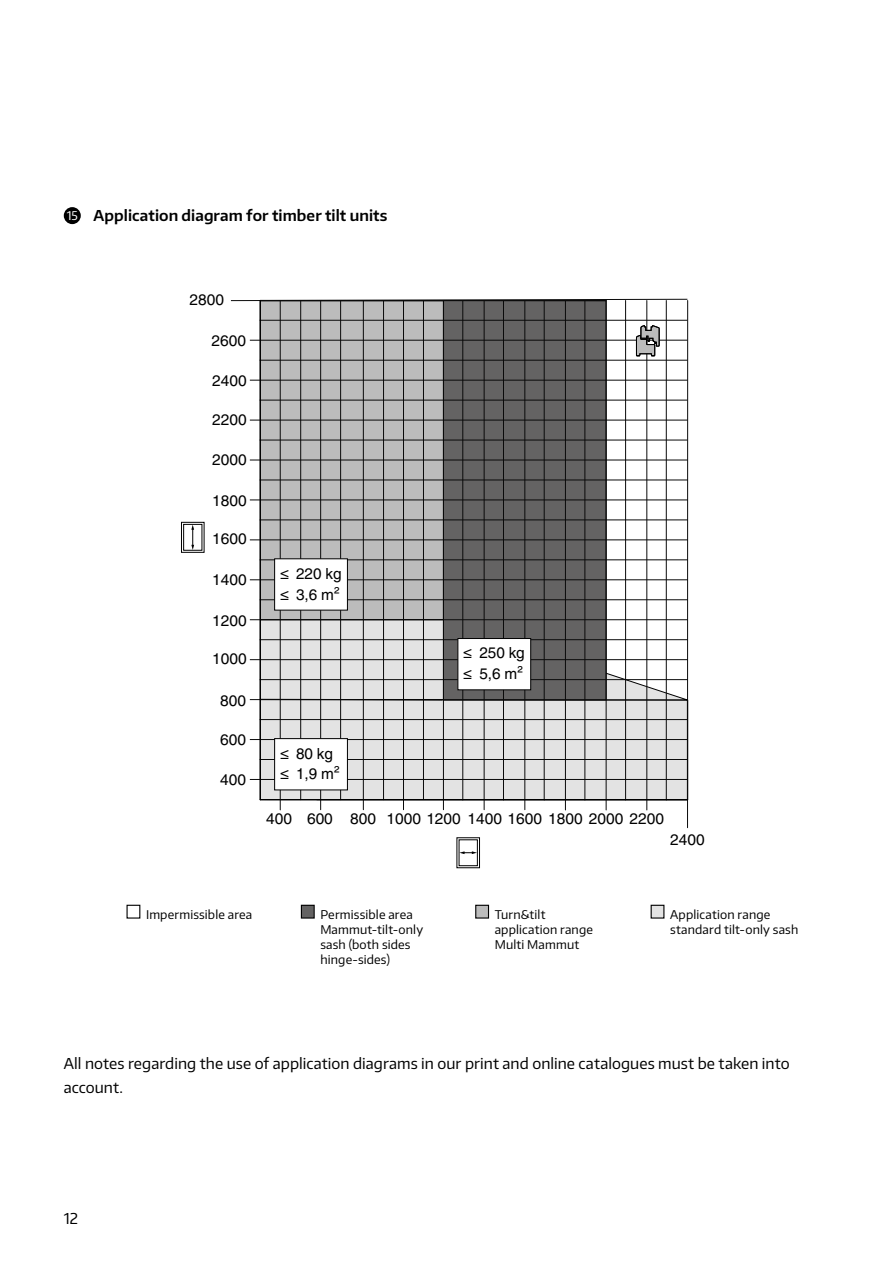
<style>
.page{position:relative;width:893px;height:1263px;background:#fff}
.page>*{position:absolute;margin:0;border:0;box-sizing:border-box;transform-origin:0 0}
.t1{font:15.3px/20.9px "Helvetica Linotype";color:#000}
.t2{font:15px/24px "Encode Sans Normal";letter-spacing:.005em;color:#000}
.t3{font:600 15px "Encode Sans Normal";letter-spacing:.005em;color:#000}
.t4{font:12px/15px "Encode Sans Normal";letter-spacing:.015em;color:#000}
.s1{font-weight:400;font-size:12px;color:#fff}
</style>
<div class="page">
<div style="left:259px;top:619px;width:430px;height:181px;background:#e3e3e3"></div>
<hr style="left:463px;top:301px;width:1px;height:499px;background:#0a0a0a">
<hr style="left:503px;top:301px;width:1px;height:499px;background:#0a0a0a">
<hr style="left:544px;top:300px;width:1px;height:500px;background:#0a0a0a">
<hr style="left:383px;top:300px;width:1px;height:500px;background:#0a0a0a">
<hr style="left:250px;top:779px;width:438px;height:1px;background:#0a0a0a">
<hr style="left:260px;top:759px;width:428px;height:1px;background:#0a0a0a">
<hr style="left:300px;top:300px;width:1px;height:500px;background:#0a0a0a">
<hr style="left:565px;top:301px;width:1px;height:509px;background:#0a0a0a">
<hr style="left:585px;top:301px;width:1px;height:499px;background:#0a0a0a">
<hr style="left:606px;top:300px;width:1px;height:510px;background:#0a0a0a">
<hr style="left:625px;top:300px;width:1px;height:500px;background:#0a0a0a">
<hr style="left:646px;top:300px;width:1px;height:510px;background:#0a0a0a">
<hr style="left:666px;top:300px;width:1px;height:500px;background:#0a0a0a">
<hr style="left:687px;top:300px;width:1px;height:528px;background:#0a0a0a">
<hr style="left:363px;top:300px;width:1px;height:510px;background:#0a0a0a">
<svg style="left:231px;top:299px;width:457px;height:441px"></svg>
<hr style="left:320px;top:300px;width:1px;height:510px;background:#0a0a0a">
<hr style="left:340px;top:300px;width:1px;height:500px;background:#0a0a0a">
<hr style="left:423px;top:300px;width:1px;height:499px;background:#0a0a0a">
<hr style="left:260px;top:400px;width:427px;height:1px;background:#0a0a0a">
<hr style="left:443px;top:300px;width:1px;height:510px;background:#0a0a0a">
<hr style="left:484px;top:300px;width:1px;height:510px;background:#0a0a0a">
<hr style="left:525px;top:300px;width:1px;height:510px;background:#0a0a0a">
<hr style="left:250px;top:540px;width:438px;height:1px;background:#0a0a0a">
<hr style="left:403px;top:300px;width:1px;height:510px;background:#0a0a0a">
<hr style="left:260px;top:719px;width:428px;height:1px;background:#0a0a0a">
<hr style="left:260px;top:599px;width:428px;height:1px;background:#0a0a0a">
<hr style="left:250px;top:579px;width:438px;height:1px;background:#0a0a0a">
<hr style="left:260px;top:300px;width:1px;height:500px;background:#000">
<hr style="left:260px;top:799px;width:427px;height:1px;background:#000">
<hr style="left:280px;top:301px;width:1px;height:509px;background:#0a0a0a">
<svg style="left:636px;top:325px;width:24px;height:31px"></svg>
<svg style="left:191px;top:526px;width:3px;height:22px"></svg>
<div style="left:183px;top:524px;width:19px;height:26px;border:1px solid #000"></div>
<div style="left:181px;top:522px;width:23px;height:31px;border:1px solid #000"></div>
<div style="left:457px;top:837px;width:23px;height:31px;border:1px solid #000"></div>
<svg style="left:459px;top:851px;width:18px;height:3px"></svg>
<div style="left:274px;top:558px;width:74px;height:52px;background:#fff;border:1px solid #000"></div>
<div style="left:274px;top:738px;width:74px;height:52px;background:#fff;border:1px solid #000"></div>
<div style="left:457px;top:638px;width:74px;height:52px;background:#fff;border:1px solid #000"></div>
<div style="left:64px;top:207px;width:17px;height:17px;background:#000;border-radius:50%"></div>
<div style="left:126px;top:905px;width:14px;height:13px;border:1px solid #000"></div>
<div style="left:301px;top:905px;width:13px;height:13px;background:#646363"></div>
<div style="left:301px;top:905px;width:14px;height:13px;border:1px solid #000"></div>
<div style="left:476px;top:905px;width:12px;height:13px;background:#bcbcbc"></div>
<div style="left:475px;top:905px;width:14px;height:13px;border:1px solid #000"></div>
<div style="left:651px;top:905px;width:13px;height:13px;background:#e3e3e3"></div>
<div style="left:651px;top:905px;width:13px;height:13px;border:1px solid #000"></div>
<p class="t3" style="left:67px;top:206px;width:322px"><span class="s1">15</span> Application diagram for timber tilt units</p>
<p class="t1" style="left:190px;top:289px;width:36px">2800</p>
<p class="t1" style="left:212px;top:330px;width:36px">2600</p>
<p class="t1" style="left:212px;top:370px;width:36px">2400</p>
<p class="t1" style="left:212px;top:409px;width:36px">2200</p>
<p class="t1" style="left:212px;top:449px;width:36px">2000</p>
<p class="t1" style="left:212px;top:490px;width:36px">1800</p>
<p class="t1" style="left:212px;top:529px;width:36px">1600</p>
<p class="t1" style="left:212px;top:569px;width:36px">1400</p>
<p class="t1" style="left:212px;top:610px;width:36px">1200</p>
<p class="t1" style="left:212px;top:648px;width:36px">1000</p>
<p class="t1" style="left:220px;top:690px;width:27px">800</p>
<p class="t1" style="left:220px;top:729px;width:27px">600</p>
<p class="t1" style="left:220px;top:769px;width:27px">400</p>
<p class="t1" style="left:280px;top:563px;width:10px">≤ ≤</p>
<p class="t1" style="left:296px;top:563px;width:47px">220 kg<br>3,6 m²</p>
<p class="t1" style="left:280px;top:743px;width:10px">≤ ≤</p>
<p class="t1" style="left:296px;top:743px;width:45px">80 kg<br>1,9 m²</p>
<p class="t1" style="left:463px;top:643px;width:10px">≤ ≤</p>
<p class="t1" style="left:479px;top:643px;width:47px">250 kg<br>5,6 m²</p>
<p class="t1" style="left:266px;top:809px;width:399px">400 600 800 1000 1200 1400 1600 1800 2000 2200</p>
<p class="t1" style="left:670px;top:829px;width:36px">2400</p>
<p class="t4" style="left:146px;top:906px;width:108px">Impermissible area</p>
<p class="t4" style="left:320px;top:906px;width:104px">Permissible area<br>Mammut-tilt-only sash (both sides hinge-sides)</p>
<p class="t4" style="left:495px;top:906px;width:100px">Turn&amp;tilt application range<br>Multi Mammut</p>
<p class="t4" style="left:670px;top:906px;width:130px">Application range standard tilt-only sash</p>
<p class="t2" style="left:64px;top:1051px;width:727px">All notes regarding the use of application diagrams in our print and online catalogues must be taken into account.</p>
<p class="t2" style="left:64px;top:1206px;width:16px">12</p>
</div>
